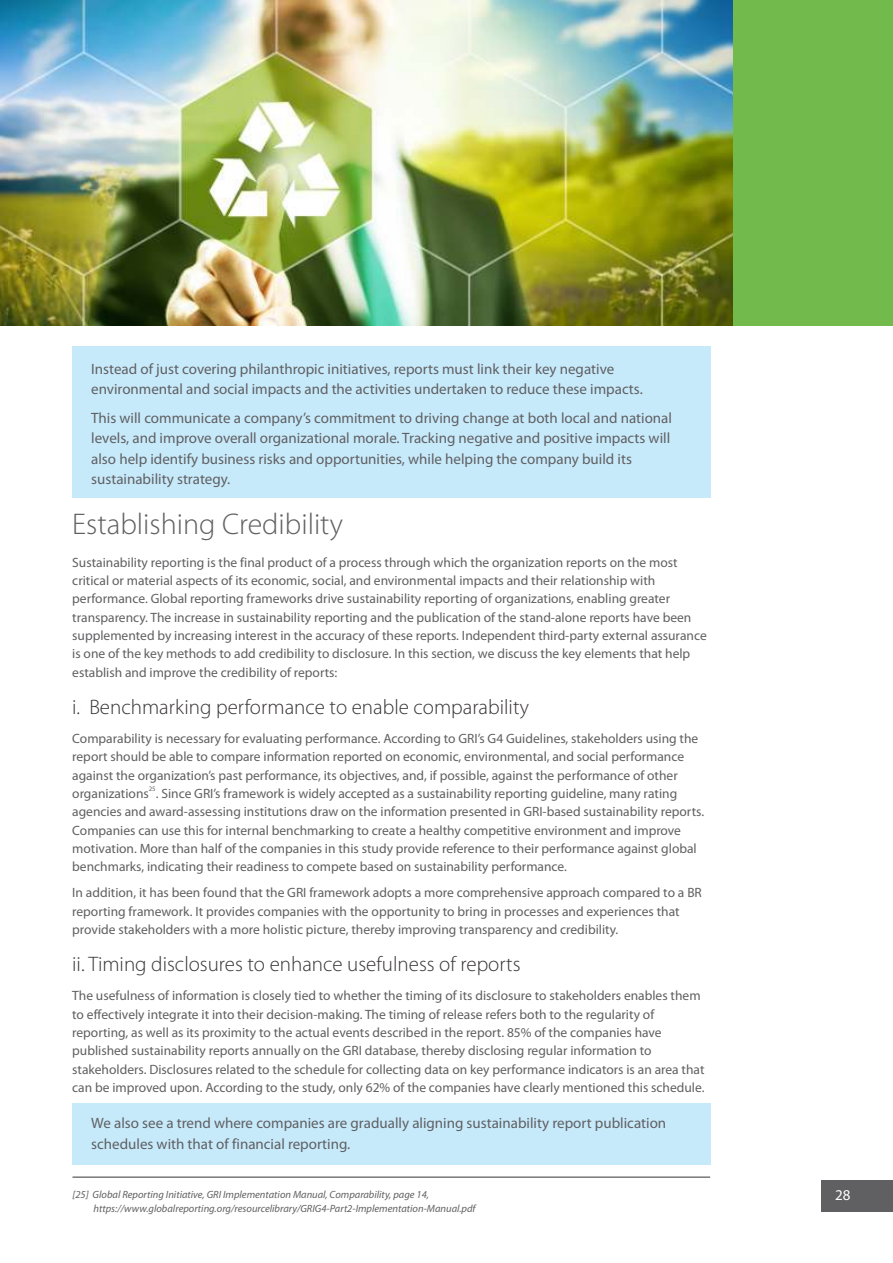
<style>
.page{position:relative;width:893px;height:1263px;background:#fff}
.page>*{position:absolute;margin:0;border:0;box-sizing:border-box;transform-origin:0 0}
.t1{font:300 30px "Myriad Pro";color:#606062}
.t2{font:300 21px "Myriad Pro";color:#373435}
.t3{font:15px/20.4px "Myriad Pro";color:#606062}
.t4{font:15px "Myriad Pro";color:#fefefe}
.t5{font:13.5px/18.3px "Myriad Pro";color:#606062}
.t6{font:italic 10.5px/14.1px "Myriad Pro";color:#606062}
.t7{font:6.75px "Myriad Pro";color:#606062}
.s1{color:#fefefe}
</style>
<div class="page">
<div style="left:821px;top:1180px;width:72px;height:32px;background:#606062"></div>
<div style="left:72px;top:346px;width:639px;height:152px;background:#c7eafb"></div>
<hr style="left:72px;top:1177px;width:638px;height:1px;background:#373435">
<div style="left:72px;top:1104px;width:639px;height:61px;background:#c7eafb"></div>
<div style="left:732px;top:0;width:161px;height:325px;background:#73ba4c"></div>
<img style="left:0;top:0;width:732px;height:325px">
<p class="t3" style="left:91px;top:360px;width:553px">Instead of just covering philanthropic initiatives, reports must link their key negative environmental and social impacts and the activities undertaken to reduce these impacts.</p>
<p class="t3" style="left:91px;top:409px;width:582px">This will communicate a company’s commitment to driving change at both local and national levels, and improve overall organizational morale. Tracking negative and positive impacts will also help identify business risks and opportunities, while helping the company build its sustainability strategy.</p>
<h1 class="t1" style="left:72px;top:511px;width:272px">Establishing Credibility</h1>
<p class="t5" style="left:72px;top:554px;width:636px">Sustainability reporting is the final product of a process through which the organization reports on the most critical or material aspects of its economic, social, and environmental impacts and their relationship with performance. Global reporting frameworks drive sustainability reporting of organizations, enabling greater transparency. The increase in sustainability reporting and the publication of the stand-alone reports have been supplemented by increasing interest in the accuracy of these reports. Independent third-party external assurance is one of the key methods to add credibility to disclosure. In this section, we discuss the key elements that help establish and improve the credibility of reports:</p>
<h2 class="t2" style="left:72px;top:698px;width:458px">i.<span class="s1">I</span> Benchmarking performance to enable comparability</h2>
<p class="t5" style="left:72px;top:730px;width:628px">Comparability is necessary for evaluating performance. According to GRI’s G4 Guidelines, stakeholders using the report should be able to compare information reported on economic, environmental, and social performance against the organization’s past performance, its objectives, and, if possible, against the performance of other</p>
<p class="t7" style="left:149px;top:786px;width:8px">25</p>
<p class="t5" style="left:72px;top:785px;width:633px">organizations . Since GRI’s framework is widely accepted as a sustainability reporting guideline, many rating agencies and award-assessing institutions draw on the information presented in GRI-based sustainability reports.<br>Companies can use this for internal benchmarking to create a healthy competitive environment and improve motivation. More than half of the companies in this study provide reference to their performance against global benchmarks, indicating their readiness to compete based on sustainability performance.</p>
<p class="t5" style="left:72px;top:885px;width:631px">In addition, it has been found that the GRI framework adopts a more comprehensive approach compared to a BR reporting framework. It provides companies with the opportunity to bring in processes and experiences that provide stakeholders with a more holistic picture, thereby improving transparency and credibility.</p>
<h2 class="t2" style="left:72px;top:955px;width:450px">ii. Timing disclosures to enhance usefulness of reports</h2>
<p class="t5" style="left:72px;top:988px;width:634px">The usefulness of information is closely tied to whether the timing of its disclosure to stakeholders enables them to effectively integrate it into their decision-making. The timing of release refers both to the regularity of reporting, as well as its proximity to the actual events described in the report. 85% of the companies have published sustainability reports annually on the GRI database, thereby disclosing regular information to stakeholders. Disclosures related to the schedule for collecting data on key performance indicators is an area that can be improved upon. According to the study, only 62% of the companies have clearly mentioned this schedule.</p>
<p class="t3" style="left:91px;top:1114px;width:576px">We also see a trend where companies are gradually aligning sustainability report publication schedules with that of financial reporting.</p>
<p class="t6" style="left:94px;top:1188px;width:384px;text-indent:-21px">[25] Global Reporting Initiative, GRI Implementation Manual, Comparability, page 14, https://www.globalreporting.org/resourcelibrary/GRIG4-Part2-Implementation-Manual.pdf</p>
<p class="t4" style="left:835px;top:1189px;width:17px">28</p>
</div>
